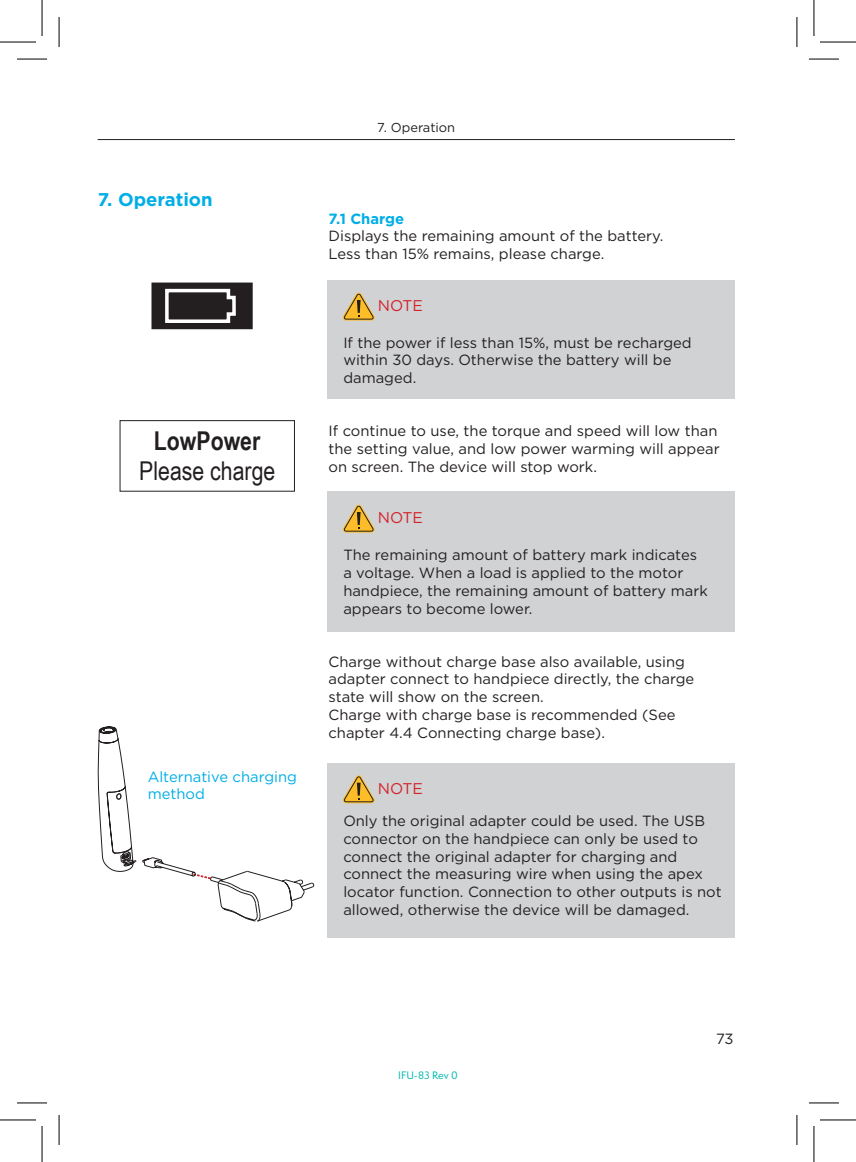
<style>
.page{position:relative;width:856px;height:1162px;background:#fff}
.page>*{position:absolute;margin:0;border:0;box-sizing:border-box;transform-origin:0 0}
.t1{font:26px "Arial Narrow";color:#231f20}
.t2{font:700 26px "Arial Narrow";color:#231f20}
.t3{font:700 18.4px "Gotham";color:#00aee6}
.t4{font:15.6px "Gotham";color:#d1232a}
._1_TÍTULO{font:14.8px/17.8px "Gotham";color:#231f20}
.t5{font:14.8px "Gotham";color:#00aee6}
.t6{font:700 14.8px "Gotham";color:#00aee6}
.t7{font:13px "Gotham";color:#231f20}
.t8{font:500 10px "Semplicita Pro";color:#10bab2}
</style>
<div class="page">
<div style="left:327px;top:763px;width:407px;height:174px;background:#d1d2d4"></div>
<div style="left:327px;top:280px;width:407px;height:119px;background:#d1d2d4"></div>
<div style="left:327px;top:491px;width:407px;height:141px;background:#d1d2d4"></div>
<hr style="left:98px;top:139px;width:636px;height:1px;background:#231f20">
<div style="left:152px;top:283px;width:100px;height:45px;background:#231f20"></div>
<div style="left:151px;top:282px;width:101px;height:47px;border:1px solid #231f20"></div>
<svg style="left:165px;top:288px;width:71px;height:35px"></svg>
<div style="left:120px;top:420px;width:174px;height:71px;border:1px solid #231f20"></div>
<svg style="left:205px;top:870px;width:109px;height:51px"></svg>
<svg style="left:98px;top:727px;width:112px;height:151px"></svg>
<svg style="left:342px;top:293px;width:32px;height:27px"></svg>
<svg style="left:342px;top:504px;width:32px;height:28px"></svg>
<svg style="left:342px;top:775px;width:32px;height:28px"></svg>
<hr style="left:17px;top:59px;width:30px;height:1px;background:#000">
<hr style="left:808px;top:59px;width:30px;height:1px;background:#000">
<hr style="left:17px;top:1102px;width:30px;height:1px;background:#000">
<hr style="left:808px;top:1102px;width:30px;height:1px;background:#000">
<hr style="left:59px;top:17px;width:1px;height:30px;background:#000">
<hr style="left:59px;top:1114px;width:1px;height:30px;background:#000">
<hr style="left:796px;top:17px;width:1px;height:30px;background:#000">
<hr style="left:796px;top:1114px;width:1px;height:30px;background:#000">
<hr style="left:0;top:42px;width:36px;height:1px;background:#000">
<hr style="left:819px;top:42px;width:36px;height:1px;background:#000">
<hr style="left:0;top:1119px;width:36px;height:1px;background:#000">
<hr style="left:819px;top:1119px;width:36px;height:1px;background:#000">
<hr style="left:42px;top:0;width:1px;height:36px;background:#000">
<hr style="left:42px;top:1125px;width:1px;height:36px;background:#000">
<hr style="left:813px;top:0;width:1px;height:36px;background:#000">
<hr style="left:813px;top:1125px;width:1px;height:36px;background:#000">
<p class="t3" style="left:98px;top:187px;width:116px">7. Operation</p>
<h1 class="t2" style="left:154px;top:421px;width:108px">LowPower</h1>
<h1 class="t1" style="left:139px;top:451px;width:137px">Please charge</h1>
<p class="t5" style="left:148px;top:768px;width:151px">Alternative charging</p>
<p class="t5" style="left:148px;top:785px;width:59px">method</p>
<p class="t7" style="left:377px;top:120px;width:79px">7. Operation</p>
<p class="t6" style="left:328px;top:208px;width:77px">7.1 Charge</p>
<p class="_1_TÍTULO" style="left:328px;top:227px;width:336px">Displays the remaining amount of the battery.</p>
<p class="_1_TÍTULO" style="left:328px;top:244px;width:277px">Less than 15% remains, please charge.</p>
<p class="t4" style="left:377px;top:297px;width:47px">NOTE</p>
<p class="_1_TÍTULO" style="left:343px;top:333px;width:350px">If the power if less than 15%, must be recharged within 30 days. Otherwise the battery will be damaged.</p>
<p class="_1_TÍTULO" style="left:328px;top:422px;width:392px">If continue to use, the torque and speed will low than the setting value, and low power warming will appear on screen. The device will stop work.</p>
<p class="t4" style="left:377px;top:508px;width:47px">NOTE</p>
<p class="_1_TÍTULO" style="left:343px;top:546px;width:366px">The remaining amount of battery mark indicates a voltage. When a load is applied to the motor handpiece, the remaining amount of battery mark appears to become lower.</p>
<p class="_1_TÍTULO" style="left:328px;top:652px;width:367px">Charge without charge base also available, using adapter connect to handpiece directly, the charge</p>
<p class="_1_TÍTULO" style="left:328px;top:687px;width:216px">state will show on the screen.</p>
<p class="_1_TÍTULO" style="left:328px;top:705px;width:348px">Charge with charge base is recommended (See chapter 4.4 Connecting charge base).</p>
<p class="t4" style="left:377px;top:779px;width:47px">NOTE</p>
<p class="_1_TÍTULO" style="left:343px;top:811px;width:379px">Only the original adapter could be used. The USB connector on the handpiece can only be used to connect the original adapter for charging and connect the measuring wire when using the apex locator function. Connection to other outputs is not allowed, otherwise the device will be damaged.</p>
<p class="t8" style="left:398px;top:1068px;width:61px">IFU-83 Rev 0</p>
<p class="_1_TÍTULO" style="left:715px;top:1029px;width:19px">73</p>
</div>
